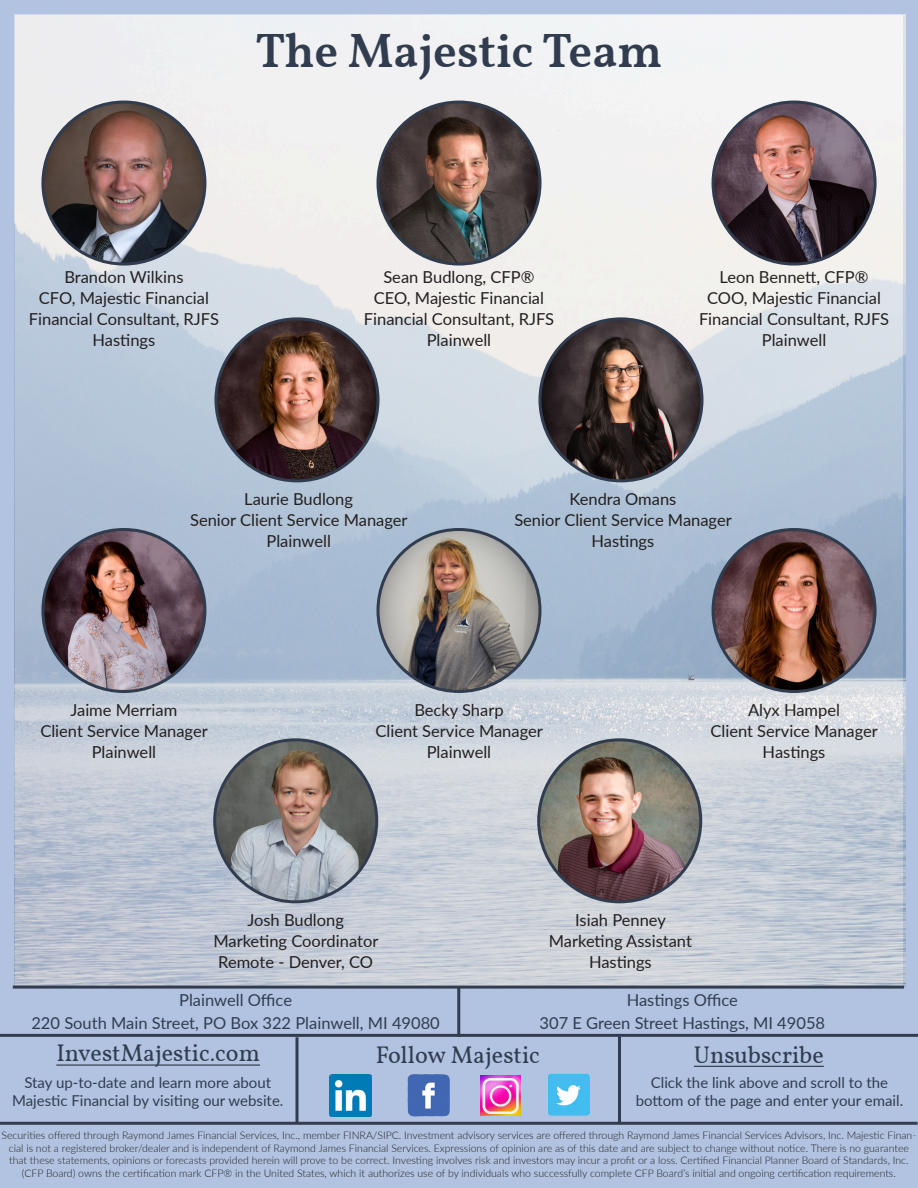
<style>
.page{position:relative;width:918px;height:1188px;background:#fff}
.page>*{position:absolute;margin:0;border:0;box-sizing:border-box;transform-origin:0 0}
.t1{font:600 48px "Vollkorn";color:#313c4f}
.t2{font:24px "Vollkorn";color:#313c4f}
.t3{font:16.5px "Lato";color:#231f20}
.Recipe_Text{font:16.5px "Lato";color:#313c4f}
.t4{font:15px "Lato";color:#313c4f}
.t5{font:300 10.5px/12.6px "Lato";color:#231f20;text-align:center}
</style>
<div class="page">
<div style="left:0;top:0;width:918px;height:1188px;border:15px solid #b2c3e1"></div>
<div style="left:9px;top:986px;width:900px;height:197px;background:#b2c3e1"></div>
<img style="left:14px;top:15px;width:892px;height:971px">
<hr style="left:56px;top:1064px;width:204px;height:2px;background:#313c4f">
<hr style="left:694px;top:1066px;width:130px;height:1px;background:#313c4f">
<hr style="left:296px;top:1037px;width:2px;height:86px;background:#313c4f">
<hr style="left:457px;top:986px;width:3px;height:51px;background:#313c4f">
<hr style="left:618px;top:1037px;width:3px;height:86px;background:#313c4f">
<img style="left:329px;top:1074px;width:43px;height:43px">
<img style="left:408px;top:1074px;width:42px;height:43px">
<img style="left:548px;top:1074px;width:42px;height:42px">
<hr style="left:0;top:1122px;width:918px;height:3px;background:#313c4f">
<hr style="left:0;top:1034px;width:918px;height:3px;background:#313c4f">
<hr style="left:13px;top:986px;width:891px;height:3px;background:#313c4f">
<img style="left:481px;top:1076px;width:39px;height:40px">
<svg style="left:40px;top:99px;width:168px;height:168px;background:#857675"></svg>
<svg style="left:375px;top:99px;width:168px;height:168px;background:#7a706e"></svg>
<svg style="left:710px;top:99px;width:168px;height:168px;background:#857478"></svg>
<img style="left:540px;top:319px;width:162px;height:162px;border-radius:81px">
<div style="left:538px;top:317px;width:166px;height:165px;border:3px solid #313c4f;border-radius:50%"></div>
<img style="left:216px;top:319px;width:162px;height:162px;border-radius:81px">
<div style="left:214px;top:317px;width:166px;height:165px;border:3px solid #313c4f;border-radius:50%"></div>
<img style="left:43px;top:529px;width:162px;height:162px;border-radius:81px">
<div style="left:41px;top:528px;width:165px;height:165px;border:3px solid #313c4f;border-radius:50%"></div>
<img style="left:378px;top:529px;width:162px;height:162px;border-radius:81px">
<div style="left:376px;top:528px;width:166px;height:165px;border:3px solid #313c4f;border-radius:50%"></div>
<img style="left:713px;top:529px;width:162px;height:162px;border-radius:81px">
<div style="left:712px;top:528px;width:165px;height:165px;border:3px solid #313c4f;border-radius:50%"></div>
<img style="left:215px;top:740px;width:162px;height:162px;border-radius:81px">
<div style="left:213px;top:738px;width:165px;height:165px;border:3px solid #313c4f;border-radius:50%"></div>
<img style="left:539px;top:740px;width:162px;height:162px;border-radius:81px">
<div style="left:537px;top:738px;width:165px;height:165px;border:3px solid #313c4f;border-radius:50%"></div>
<p class="t1" style="left:255px;top:15px;width:409px">The Majestic Team</p>
<p class="t3" style="left:64px;top:266px;width:121px">Brandon Wilkins</p>
<p class="t3" style="left:39px;top:287px;width:172px">CFO, Majestic Financial</p>
<p class="t3" style="left:29px;top:308px;width:192px">Financial Consultant, RJFS</p>
<p class="t3" style="left:93px;top:329px;width:64px">Hastings</p>
<p class="t3" style="left:383px;top:266px;width:153px">Sean Budlong, CFP®</p>
<p class="t3" style="left:374px;top:287px;width:172px">CEO, Majestic Financial</p>
<p class="t3" style="left:364px;top:308px;width:192px">Financial Consultant, RJFS</p>
<p class="t3" style="left:427px;top:329px;width:66px">Plainwell</p>
<p class="t3" style="left:720px;top:266px;width:150px">Leon Bennett, CFP®</p>
<p class="t3" style="left:707px;top:287px;width:175px">COO, Majestic Financial</p>
<p class="t3" style="left:699px;top:308px;width:192px">Financial Consultant, RJFS</p>
<p class="t3" style="left:762px;top:329px;width:66px">Plainwell</p>
<p class="t3" style="left:244px;top:487px;width:110px">Laurie Budlong</p>
<p class="t3" style="left:190px;top:508px;width:219px">Senior Client Service Manager</p>
<p class="t3" style="left:266px;top:529px;width:66px">Plainwell</p>
<p class="t3" style="left:569px;top:487px;width:108px">Kendra Omans</p>
<p class="t3" style="left:514px;top:508px;width:219px">Senior Client Service Manager</p>
<p class="t3" style="left:592px;top:529px;width:64px">Hastings</p>
<p class="t3" style="left:71px;top:698px;width:108px">Jaime Merriam</p>
<p class="t3" style="left:40px;top:719px;width:169px">Client Service Manager</p>
<p class="t3" style="left:92px;top:740px;width:66px">Plainwell</p>
<p class="t3" style="left:414px;top:698px;width:91px">Becky Sharp</p>
<p class="t3" style="left:375px;top:719px;width:169px">Client Service Manager</p>
<p class="t3" style="left:427px;top:740px;width:66px">Plainwell</p>
<p class="t3" style="left:748px;top:698px;width:93px">Alyx Hampel</p>
<p class="t3" style="left:711px;top:719px;width:169px">Client Service Manager</p>
<p class="t3" style="left:763px;top:740px;width:64px">Hastings</p>
<p class="t3" style="left:247px;top:908px;width:98px">Josh Budlong</p>
<p class="t3" style="left:213px;top:929px;width:167px">Marketing Coordinator</p>
<p class="t3" style="left:218px;top:950px;width:156px">Remote - Denver, CO</p>
<p class="t3" style="left:575px;top:908px;width:92px">Isiah Penney</p>
<p class="t3" style="left:549px;top:929px;width:145px">Marketing Assistant</p>
<p class="t3" style="left:589px;top:950px;width:64px">Hastings</p>
<p class="Recipe_Text" style="left:179px;top:989px;width:114px">Plainwell Office</p>
<p class="Recipe_Text" style="left:31px;top:1011px;width:410px">220 South Main Street, PO Box 322 Plainwell, MI 49080</p>
<p class="Recipe_Text" style="left:627px;top:989px;width:113px">Hastings Office</p>
<p class="Recipe_Text" style="left:540px;top:1011px;width:287px">307 E Green Street Hastings, MI 49058</p>
<p class="t2" style="left:56px;top:1038px;width:205px">InvestMajestic.com</p>
<p class="t2" style="left:376px;top:1039px;width:166px">Follow Majestic</p>
<p class="t2" style="left:694px;top:1039px;width:131px">Unsubscribe</p>
<p class="t4" style="left:24px;top:1071px;width:248px">Stay up-to-date and learn more about</p>
<p class="t4" style="left:12px;top:1089px;width:273px">Majestic Financial by visiting our website.</p>
<p class="t4" style="left:651px;top:1071px;width:239px">Click the link above and scroll to the</p>
<p class="t4" style="left:636px;top:1089px;width:269px">bottom of the page and enter your email.</p>
<p class="t5" style="left:2px;top:1129px;width:916px">Securities offered through Raymond James Financial Services, Inc., member FINRA/SIPC. Investment advisory services are offered through Raymond James Financial Services Advisors, Inc. Majestic Finan&shy;cial is not a registered broker/dealer and is independent of Raymond James Financial Services. Expressions of opinion are as of this date and are subject to change without notice. There is no guarantee that these statements, opinions or forecasts provided herein will prove to be correct. Investing involves risk and investors may incur a profit or a loss. Certified Financial Planner Board of Standards, Inc. (CFP Board) owns the certification mark CFP® in the United States, which it authorizes use of by individuals who successfully complete CFP Board’s initial and ongoing certification requirements.</p>
</div>
